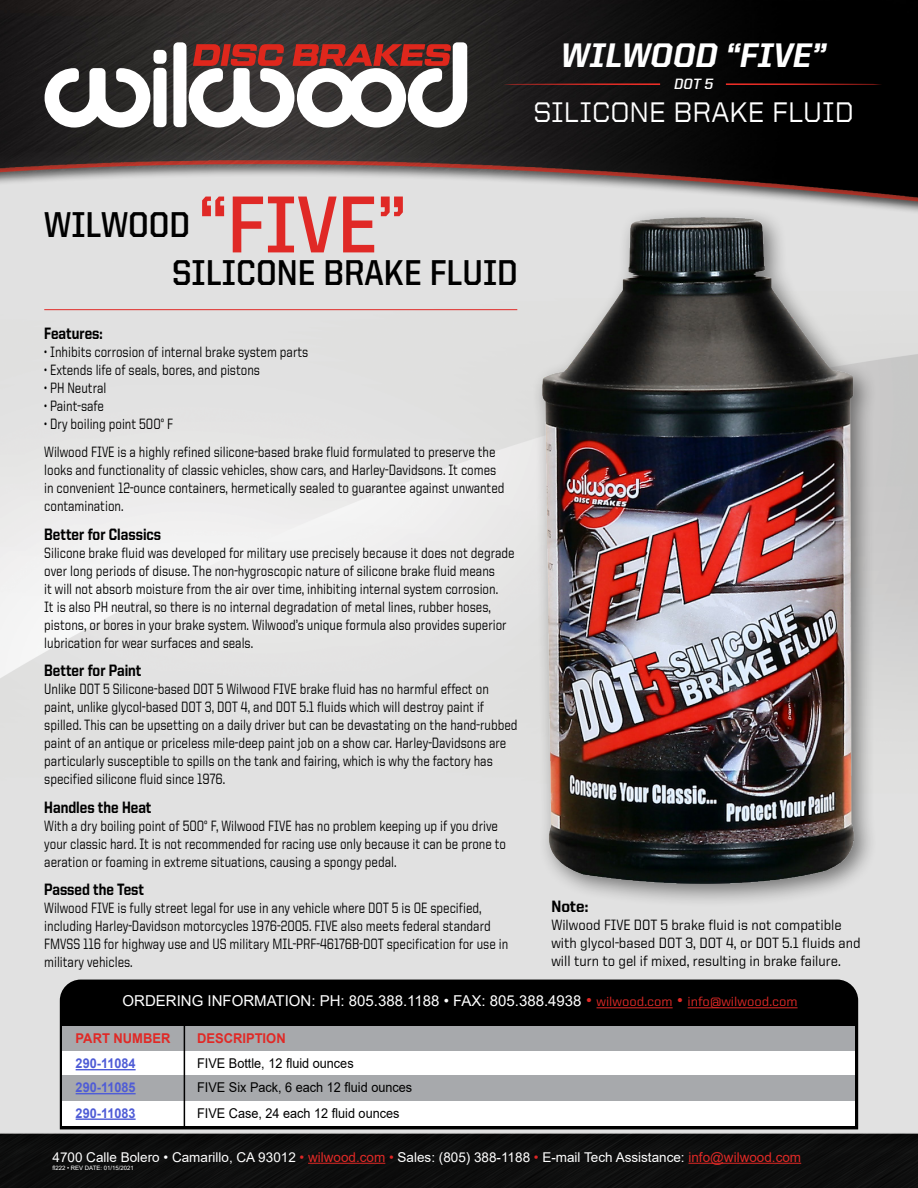
<style>
.page{position:relative;width:918px;height:1188px;background:#fff}
.page>*{position:absolute;margin:0;border:0;box-sizing:border-box;transform-origin:0 0}
.t1{font:700 81px "United Sans Reg";color:#e02926;scale:.9 1}
.t2{font:700 36px "United Sans Reg";color:#000;scale:.9 1}
.t3{font:800 34.2px "United Italic Reg";color:#fff}
.t4{font:500 28.5px "United Sans Semi Ext";color:#fff;scale:.8 1}
.t5{font:800 16.5px "United Sans Reg";color:#000;scale:.8 1}
.t6{font:800 16.5px "United Sans Reg";color:#000;scale:.9 1}
.t7{font:500 15px/18px "United Sans Reg";color:#000;scale:.8 1}
.t8{font:500 15px/18px "United Sans Reg";color:#000;scale:.9 1}
.t9{font:15px "Arial";color:#fff}
.t10{font:700 15px "United Italic Reg";color:#fff}
.t11{font:13.5px "Arial";color:#fff}
.t12{font:13.5px "Arial";color:#000;scale:.94 1}
.t13{font:700 13.5px "Arial";color:#4f5cd6;scale:.94 1}
.t14{font:700 13.5px "Arial";color:#e02926;scale:.96 1}
.t15{font:6px "Arial";color:#fff}
.s1{font-size:16.5px;color:#e02926}
.s2{font-family:"United Sans Reg";font-weight:500;font-size:13.5px;color:#e02926}
.s3{color:#de2726}
.s4{color:#e02926}
</style>
<div class="page">
<img style="left:0;top:0;width:918px;height:1119px">
<div style="left:154px;top:50px;width:13px;height:14px;background:#fff;border-radius:5px"></div>
<div style="left:154px;top:68px;width:13px;height:59px;background:#fff;border-radius:5px"></div>
<div style="left:173px;top:42px;width:14px;height:85px;background:#fff;border-radius:5px"></div>
<svg style="left:45px;top:68px;width:105px;height:60px"></svg>
<svg style="left:189px;top:42px;width:278px;height:86px"></svg>
<img style="left:0;top:1119px;width:918px;height:69px">
<div style="left:531px;top:206px;width:347px;height:703px;background:#000;opacity:.5"></div>
<img style="left:529px;top:200px;width:343px;height:695px">
<hr style="left:44px;top:309px;width:473px;height:1px;background:#e02926">
<hr style="left:308px;top:1163px;width:77px;height:1px;background:#e02926">
<hr style="left:688px;top:1163px;width:113px;height:1px;background:#e02926">
<svg style="left:726px;top:83px;width:156px;height:2px"></svg>
<svg style="left:503px;top:83px;width:157px;height:2px"></svg>
<svg style="left:58px;top:978px;width:802px;height:153px;background:#0f0e0e"></svg>
<div style="left:63px;top:1026px;width:792px;height:25px;background:#a7a9ac"></div>
<div style="left:63px;top:1051px;width:792px;height:24px;background:#fff"></div>
<div style="left:63px;top:1075px;width:792px;height:26px;background:#a7a9ac"></div>
<div style="left:63px;top:1101px;width:792px;height:25px;background:#fff"></div>
<hr style="left:597px;top:1007px;width:76px;height:1px;background:#e02926">
<hr style="left:688px;top:1007px;width:110px;height:1px;background:#e02926">
<hr style="left:184px;top:1021px;width:1px;height:107px;background:#000">
<hr style="left:76px;top:1069px;width:60px;height:1px;background:#4f5cd6">
<hr style="left:76px;top:1093px;width:60px;height:1px;background:#4f5cd6">
<hr style="left:76px;top:1118px;width:60px;height:2px;background:#4f5cd6">
<h3 class="t3" style="left:561px;top:37px;width:266px">WILWOOD “FIVE”</h3>
<h3 class="t4" style="left:533px;top:97px;width:402px">SILICONE BRAKE FLUID</h3>
<p class="t10" style="left:674px;top:76px;width:41px">DOT 5</p>
<h1 class="t1" style="left:199px;top:180px;width:232px">“FIVE”</h1>
<h2 class="t2" style="left:172px;top:253px;width:386px">SILICONE BRAKE FLUID</h2>
<h2 class="t2" style="left:44px;top:205px;width:164px">WILWOOD</h2>
<p class="t5" style="left:44px;top:324px;width:75px">Features:</p>
<p class="t7" style="left:44px;top:342px;width:332px">• Inhibits corrosion of internal brake system parts</p>
<p class="t7" style="left:44px;top:360px;width:271px">• Extends life of seals, bores, and pistons</p>
<p class="t7" style="left:44px;top:378px;width:79px">• PH Neutral</p>
<p class="t7" style="left:44px;top:396px;width:76px">• Paint-safe</p>
<p class="t7" style="left:44px;top:409px;width:566px;line-height:28.5px">• Dry boiling point 500° F<br>Wilwood FIVE is a highly refined silicone-based brake fluid formulated to preserve the</p>
<p class="t7" style="left:44px;top:461px;width:577px">looks and functionality of classic vehicles, show cars, and Harley-Davidsons. It comes in convenient 12-ounce containers, hermetically sealed to guarantee against unwanted contamination.</p>
<p class="t5" style="left:44px;top:525px;width:148px">Better for Classics</p>
<p class="t7" style="left:44px;top:543px;width:589px">Silicone brake fluid was developed for military use precisely because it does not degrade over long periods of disuse. The non-hygroscopic nature of silicone brake fluid means<br>it will not absorb moisture from the air over time, inhibiting internal system corrosion.<br>It is also PH neutral, so there is no internal degradation of metal lines, rubber hoses, pistons, or bores in your brake system. Wilwood’s unique formula also provides superior lubrication for wear surfaces and seals.</p>
<p class="t5" style="left:44px;top:662px;width:123px">Better for Paint</p>
<p class="t7" style="left:44px;top:680px;width:593px">Unlike DOT 5 Silicone-based DOT 5 Wilwood FIVE brake fluid has no harmful effect on paint, unlike glycol-based DOT 3, DOT 4, and DOT 5.1 fluids which will destroy paint if spilled. This can be upsetting on a daily driver but can be devastating on the hand-rubbed paint of an antique or priceless mile-deep paint job on a show car. Harley-Davidsons are particularly susceptible to spills on the tank and fairing, which is why the factory has specified silicone fluid since 1976.</p>
<p class="t5" style="left:44px;top:798px;width:136px">Handles the Heat</p>
<p class="t7" style="left:44px;top:816px;width:579px">With a dry boiling point of 500° F, Wilwood FIVE has no problem keeping up if you drive your classic hard. It is not recommended for racing use only because it can be prone to aeration or foaming in extreme situations, causing a spongy pedal.</p>
<p class="t5" style="left:44px;top:881px;width:126px">Passed the Test</p>
<p class="t7" style="left:44px;top:899px;width:581px">Wilwood FIVE is fully street legal for use in any vehicle where DOT 5 is OE specified, including Harley-Davidson motorcycles 1976-2005. FIVE also meets federal standard FMVSS 116 for highway use and US military MIL-PRF-46176B-DOT specification for use in military vehicles.</p>
<p class="t6" style="left:551px;top:897px;width:42px">Note:</p>
<p class="t8" style="left:551px;top:916px;width:345px">Wilwood FIVE DOT 5 brake fluid is not compatible with glycol-based DOT 3, DOT 4, or DOT 5.1 fluids and will turn to gel if mixed, resulting in brake failure.</p>
<p class="t9" style="left:123px;top:991px;width:677px">ORDERING INFORMATION: PH: 805.388.1188 • FAX: 805.388.4938 <span class="s1">•</span> <span class="s2">wilwood.com</span> <span class="s1">•</span> <span class="s2">info@wilwood.com</span></p>
<p class="t14" style="left:76px;top:1029px;width:100px">PART NUMBER</p>
<p class="t14" style="left:197px;top:1029px;width:94px">DESCRIPTION</p>
<p class="t13" style="left:76px;top:1054px;width:65px">290-11084</p>
<p class="t12" style="left:197px;top:1054px;width:168px">FIVE Bottle, 12 fluid ounces</p>
<p class="t13" style="left:76px;top:1078px;width:65px">290-11085</p>
<p class="t12" style="left:197px;top:1078px;width:230px">FIVE Six Pack, 6 each 12 fluid ounces</p>
<p class="t13" style="left:76px;top:1104px;width:65px">290-11083</p>
<p class="t12" style="left:197px;top:1104px;width:217px">FIVE Case, 24 each 12 fluid ounces</p>
<p class="t11" style="left:52px;top:1148px;width:750px">4700 Calle Bolero • Camarillo, CA 93012 <span class="s3">•</span> <span class="s4">wilwood.com</span> <span class="s3">•</span> Sales: (805) 388-1188 <span class="s3">•</span> E-mail Tech Assistance: <span class="s4">info@wilwood.com</span></p>
<p class="t15" style="left:52px;top:1164px;width:83px">fl222 • REV DATE: 01/15/2021</p>
</div>
